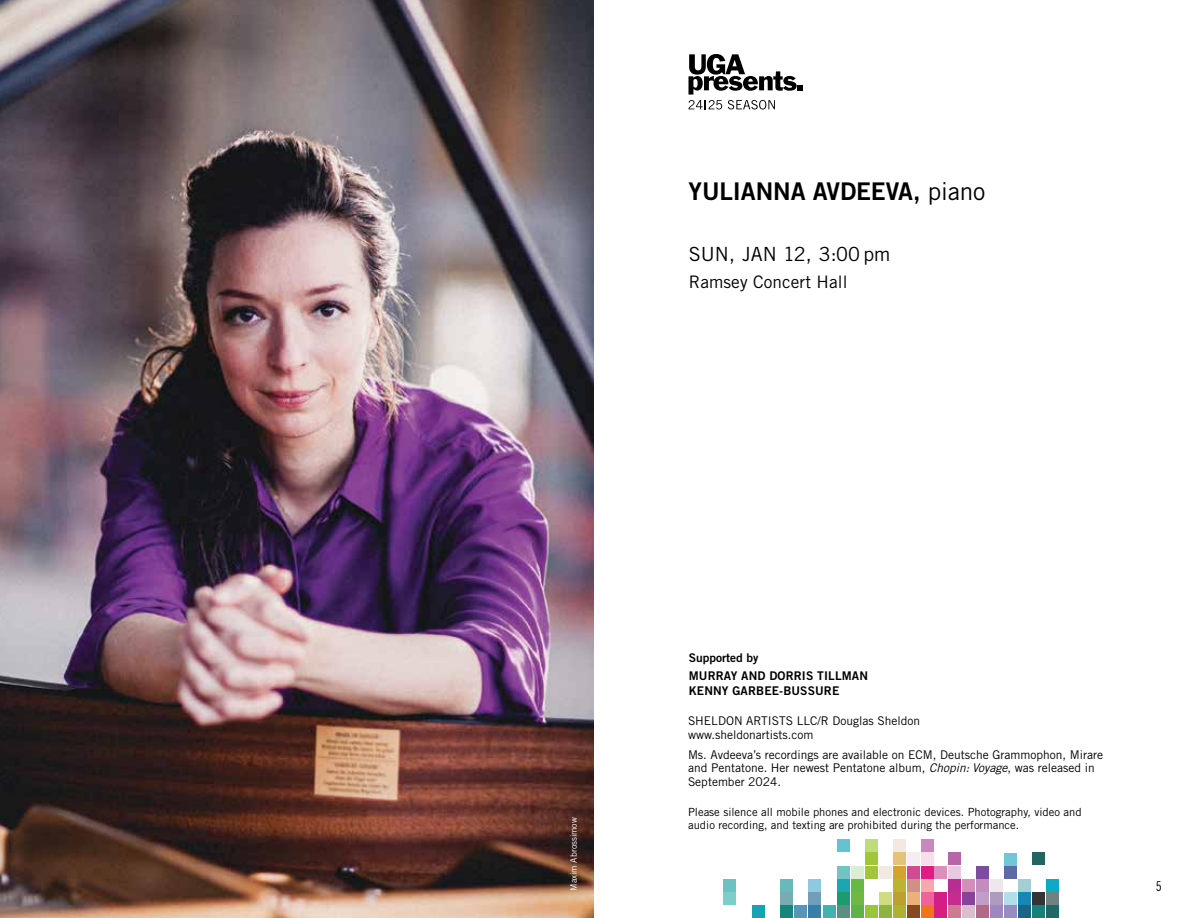
<style>
.page{position:relative;width:1188px;height:918px;background:#fff}
.page>*{position:absolute;margin:0;border:0;box-sizing:border-box;transform-origin:0 0}
.t1{font:24.3px "Trade Gothic LT Std Bd 2";letter-spacing:-.005em;color:#000}
.t2{font:19.5px "Trade Gothic LT Std";letter-spacing:.005em;color:#000}
.t3{font:17.25px "Trade Gothic LT Std";letter-spacing:.005em;color:#000}
.t4{font:13.5px "Trade Gothic LT Std Cn 18";color:#000}
.t5{font:12px/13.5px "Trade Gothic LT Std";color:#000}
.t6{font:12px/18px "Trade Gothic LT Std Bd 2";letter-spacing:.01em;color:#000}
.t7{font:11.25px/12.8px "Trade Gothic LT Std";color:#000}
.t8{font:8.7px "Trade Gothic LT Std";color:#fff}
.s1{font-family:"Trade Gothic LT Std"}
.s2{font-style:italic}
</style>
<div class="page">
<img style="left:0;top:0;width:594px;height:918px">
<svg style="left:688px;top:54px;width:115px;height:56px"></svg>
<div style="left:724px;top:879px;width:12px;height:13px;background:#6ac3c2"></div>
<div style="left:724px;top:893px;width:12px;height:12px;background:#7dcdc8"></div>
<div style="left:752px;top:906px;width:12px;height:12px;background:#15a4b1"></div>
<div style="left:780px;top:879px;width:13px;height:13px;background:#68baba"></div>
<div style="left:780px;top:893px;width:13px;height:12px;background:#78acb0"></div>
<div style="left:780px;top:906px;width:13px;height:12px;background:#17857e"></div>
<div style="left:795px;top:906px;width:12px;height:12px;background:#5995b8"></div>
<div style="left:809px;top:879px;width:12px;height:13px;background:#8fc8df"></div>
<div style="left:809px;top:893px;width:12px;height:12px;background:#719eb9"></div>
<div style="left:809px;top:906px;width:12px;height:12px;background:#357fa9"></div>
<div style="left:823px;top:906px;width:12px;height:12px;background:#41b1b2"></div>
<div style="left:934px;top:906px;width:13px;height:12px;background:#d71e80"></div>
<div style="left:934px;top:893px;width:13px;height:12px;background:#d31d8b"></div>
<div style="left:934px;top:866px;width:13px;height:12px;background:#de8dbc"></div>
<div style="left:921px;top:906px;width:12px;height:12px;background:#f37121"></div>
<div style="left:921px;top:893px;width:12px;height:12px;background:#f0629b"></div>
<div style="left:921px;top:879px;width:12px;height:13px;background:#f4aaac"></div>
<div style="left:921px;top:866px;width:12px;height:12px;background:#e71786"></div>
<div style="left:921px;top:853px;width:12px;height:12px;background:#f7deeb"></div>
<div style="left:921px;top:840px;width:12px;height:12px;background:#c789bc"></div>
<div style="left:907px;top:906px;width:12px;height:12px;background:#894920"></div>
<div style="left:907px;top:893px;width:12px;height:12px;background:#ecb176"></div>
<div style="left:907px;top:879px;width:12px;height:13px;background:#d09087"></div>
<div style="left:907px;top:866px;width:12px;height:12px;background:#d04b92"></div>
<div style="left:907px;top:853px;width:12px;height:12px;background:#f4eef3"></div>
<div style="left:893px;top:906px;width:12px;height:12px;background:#b0b035"></div>
<div style="left:893px;top:893px;width:12px;height:12px;background:#bca130"></div>
<div style="left:893px;top:879px;width:12px;height:13px;background:#bdb332"></div>
<div style="left:893px;top:866px;width:12px;height:12px;background:#d2a42e"></div>
<div style="left:893px;top:853px;width:12px;height:12px;background:#e4c279"></div>
<div style="left:893px;top:840px;width:12px;height:12px;background:#f4e8e3"></div>
<div style="left:879px;top:906px;width:12px;height:12px;background:#8db43f"></div>
<div style="left:879px;top:893px;width:12px;height:12px;background:#d0dc81"></div>
<div style="left:879px;top:866px;width:12px;height:12px;background:#f4e8e2"></div>
<div style="left:865px;top:906px;width:13px;height:12px;background:#98c53d"></div>
<div style="left:865px;top:866px;width:13px;height:12px;background:#a2c63a"></div>
<div style="left:865px;top:853px;width:13px;height:12px;background:#a2c63a"></div>
<div style="left:865px;top:840px;width:13px;height:12px;background:#bfdb7b"></div>
<div style="left:851px;top:906px;width:13px;height:12px;background:#5fb346"></div>
<div style="left:851px;top:893px;width:13px;height:12px;background:#71b744"></div>
<div style="left:851px;top:879px;width:13px;height:13px;background:#67b845"></div>
<div style="left:851px;top:866px;width:13px;height:12px;background:#dbedd4"></div>
<div style="left:837px;top:906px;width:13px;height:12px;background:#5c8f83"></div>
<div style="left:837px;top:893px;width:13px;height:12px;background:#1c9b71"></div>
<div style="left:837px;top:879px;width:13px;height:13px;background:#1ca7b0"></div>
<div style="left:837px;top:866px;width:13px;height:12px;background:#74c3c3"></div>
<div style="left:837px;top:840px;width:13px;height:12px;background:#63c3d0"></div>
<div style="left:948px;top:853px;width:13px;height:12px;background:#b765a9"></div>
<div style="left:948px;top:866px;width:13px;height:12px;background:#e7cadf"></div>
<div style="left:948px;top:879px;width:13px;height:13px;background:#b92c91"></div>
<div style="left:948px;top:893px;width:13px;height:12px;background:#c42d8f"></div>
<div style="left:948px;top:906px;width:13px;height:12px;background:#ce7a92"></div>
<div style="left:962px;top:879px;width:13px;height:13px;background:#d38ebe"></div>
<div style="left:962px;top:892px;width:13px;height:13px;background:#87439a"></div>
<div style="left:962px;top:906px;width:13px;height:12px;background:#dbbdd1"></div>
<div style="left:976px;top:866px;width:13px;height:12px;background:#7d4c9e"></div>
<div style="left:976px;top:879px;width:13px;height:13px;background:#c18dbf"></div>
<div style="left:976px;top:893px;width:13px;height:12px;background:#c19eca"></div>
<div style="left:976px;top:906px;width:13px;height:12px;background:#b06989"></div>
<div style="left:990px;top:879px;width:13px;height:13px;background:#f0e6ee"></div>
<div style="left:990px;top:893px;width:13px;height:12px;background:#ad9cbd"></div>
<div style="left:990px;top:906px;width:13px;height:12px;background:#9d87bf"></div>
<div style="left:1004px;top:853px;width:13px;height:12px;background:#71c7d7"></div>
<div style="left:1004px;top:866px;width:13px;height:12px;background:#5d6ba5"></div>
<div style="left:1004px;top:893px;width:13px;height:12px;background:#b1dee8"></div>
<div style="left:1004px;top:906px;width:13px;height:12px;background:#988bbe"></div>
<div style="left:1018px;top:879px;width:13px;height:13px;background:#a1cfd3"></div>
<div style="left:1018px;top:893px;width:13px;height:12px;background:#1589b6"></div>
<div style="left:1018px;top:906px;width:13px;height:12px;background:#1a6584"></div>
<div style="left:1032px;top:853px;width:12px;height:12px;background:#246461"></div>
<div style="left:1032px;top:892px;width:12px;height:13px;background:#323534"></div>
<div style="left:1032px;top:906px;width:12px;height:12px;background:#177e79"></div>
<div style="left:1046px;top:879px;width:12px;height:13px;background:#0ea9c5"></div>
<div style="left:1046px;top:892px;width:12px;height:13px;background:#708181"></div>
<div style="left:1046px;top:906px;width:12px;height:12px;background:#216767"></div>
<h1 class="t1" style="left:689px;top:176px;width:298px">YULIANNA AVDEEVA, <span class="s1">piano</span></h1>
<h2 class="t2" style="left:689px;top:242px;width:203px">SUN, JAN 12, 3:00 pm</h2>
<h3 class="t3" style="left:689px;top:271px;width:160px">Ramsey Concert Hall</h3>
<p class="t8" style="left:568px;top:891px;width:75px;rotate:-90deg">Maxim Abrossimow</p>
<p class="t6" style="left:689px;top:648px;width:181px">Supported by<br>MURRAY AND DORRIS TILLMAN</p>
<p class="t6" style="left:689px;top:681px;width:152px">KENNY GARBEE-BUSSURE</p>
<p class="t5" style="left:688px;top:714px;width:234px">SHELDON ARTISTS LLC/R Douglas Sheldon www.sheldonartists.com</p>
<p class="t5" style="left:688px;top:748px;width:417px">Ms. Avdeeva’s recordings are available on ECM, Deutsche Grammophon, Mirare and Pentatone. Her newest Pentatone album, <span class="s2">Chopin: Voyage</span>, was released in<br>September 2024.</p>
<p class="t7" style="left:688px;top:806px;width:395px">Please silence all mobile phones and electronic devices. Photography, video and audio recording, and texting are prohibited during the performance.</p>
<p class="t4" style="left:1156px;top:878px;width:7px">5</p>
</div>
